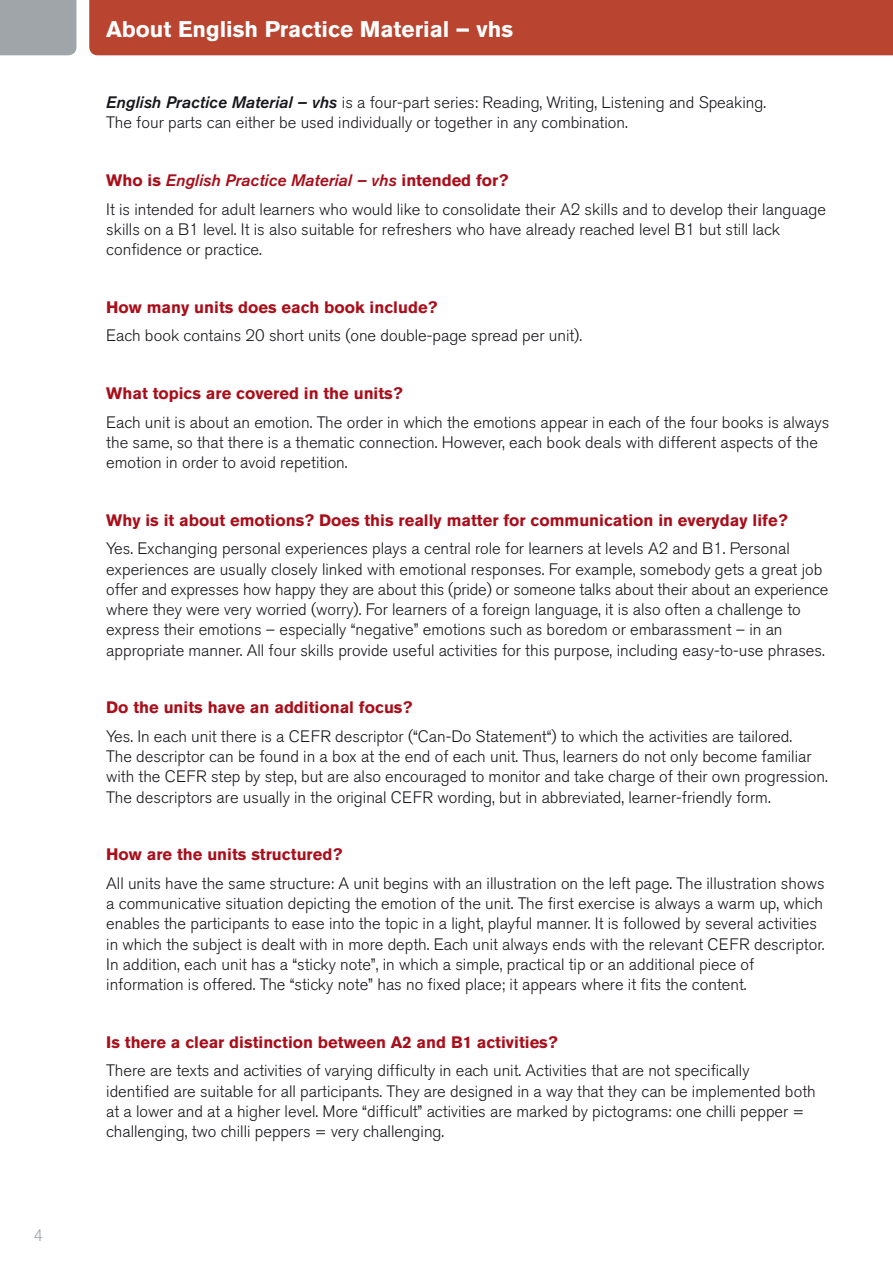
<style>
.page{position:relative;width:893px;height:1263px;background:#fff}
.page>*{position:absolute;margin:0;border:0;box-sizing:border-box;transform-origin:0 0}
.t1{font:700 22.5px "Akzidenz Grotesk Pro";color:#fff}
.t2{font:300 16.5px/20.2px "Akzidenz Grotesk Pro";color:#1a171c}
.t3{font:700 16.5px "Akzidenz Grotesk Pro";color:#a90e1a}
.t4{font:300 16.5px "Akzidenz Grotesk Pro";color:#a0a5a9}
.s1{font-weight:500;font-style:italic}
.s2{font-weight:700;color:#a90e1a}
.s3{font-weight:500;font-style:italic;color:#a90e1a}
</style>
<div class="page">
<div style="left:89px;top:0;width:804px;height:55px;background:#b94530"></div>
<div style="left:0;top:0;width:76px;height:55px;background:#a0a5a9"></div>
<p class="t4" style="left:33px;top:1229px;width:11px">4</p>
<h1 class="t1" style="left:106px;top:20px;width:408px">About English Practice Material – vhs</h1>
<p class="t2" style="left:106px;top:94px;width:661px"><span class="s1">English Practice Material – vhs</span> is a four-part series: Reading, Writing, Listening and Speaking.<br>The four parts can either be used individually or together in any combination.</p>
<p class="t2" style="left:106px;top:168px;width:721px;line-height:28.8px"><span class="s2">Who is</span> <span class="s3">English Practice Material – vhs</span> <span class="s2">intended for?<br></span>It is intended for adult learners who would like to consolidate their A2 skills and to develop their language</p>
<p class="t2" style="left:106px;top:221px;width:675px">skills on a B1 level. It is also suitable for refreshers who have already reached level B1 but still lack confidence or practice.</p>
<p class="t3" style="left:106px;top:301px;width:333px">How many units does each book include?</p>
<p class="t2" style="left:106px;top:327px;width:477px">Each book contains 20 short units (one double-page spread per unit).</p>
<p class="t3" style="left:106px;top:387px;width:298px">What topics are covered in the units?</p>
<p class="t2" style="left:106px;top:414px;width:724px">Each unit is about an emotion. The order in which the emotions appear in each of the four books is always the same, so that there is a thematic connection. However, each book deals with different aspects of the emotion in order to avoid repetition.</p>
<p class="t3" style="left:106px;top:514px;width:683px">Why is it about emotions? Does this really matter for communication in everyday life?</p>
<p class="t2" style="left:106px;top:540px;width:724px">Yes. Exchanging personal experiences plays a central role for learners at levels A2 and B1. Personal experiences are usually closely linked with emotional responses. For example, somebody gets a great job offer and expresses how happy they are about this (pride) or someone talks about their about an experience where they were very worried (worry). For learners of a foreign language, it is also often a challenge to express their emotions – especially “negative” emotions such as boredom or embarassment – in an appropriate manner. All four skills provide useful activities for this purpose, including easy-to-use phrases.</p>
<p class="t3" style="left:106px;top:701px;width:308px">Do the units have an additional focus?</p>
<p class="t2" style="left:106px;top:728px;width:723px">Yes. In each unit there is a CEFR descriptor (“Can-Do Statement“) to which the activities are tailored.<br>The descriptor can be found in a box at the end of each unit. Thus, learners do not only become familiar with the CEFR step by step, but are also encouraged to monitor and take charge of their own progression.<br>The descriptors are usually in the original CEFR wording, but in abbreviated, learner-friendly form.</p>
<p class="t3" style="left:106px;top:848px;width:238px">How are the units structured?</p>
<p class="t2" style="left:106px;top:875px;width:720px">All units have the same structure: A unit begins with an illustration on the left page. The illustration shows a communicative situation depicting the emotion of the unit. The first exercise is always a warm up, which enables the participants to ease into the topic in a light, playful manner. It is followed by several activities in which the subject is dealt with in more depth. Each unit always ends with the relevant CEFR descriptor.<br>In addition, each unit has a “sticky note”, in which a simple, practical tip or an additional piece of information is offered. The “sticky note” has no fixed place; it appears where it fits the content.</p>
<p class="t3" style="left:106px;top:1036px;width:453px">Is there a clear distinction between A2 and B1 activities?</p>
<p class="t2" style="left:106px;top:1062px;width:711px">There are texts and activities of varying difficulty in each unit. Activities that are not specifically identified are suitable for all participants. They are designed in a way that they can be implemented both at a lower and at a higher level. More “difficult” activities are marked by pictograms: one chilli pepper = challenging, two chilli peppers = very challenging.</p>
</div>
